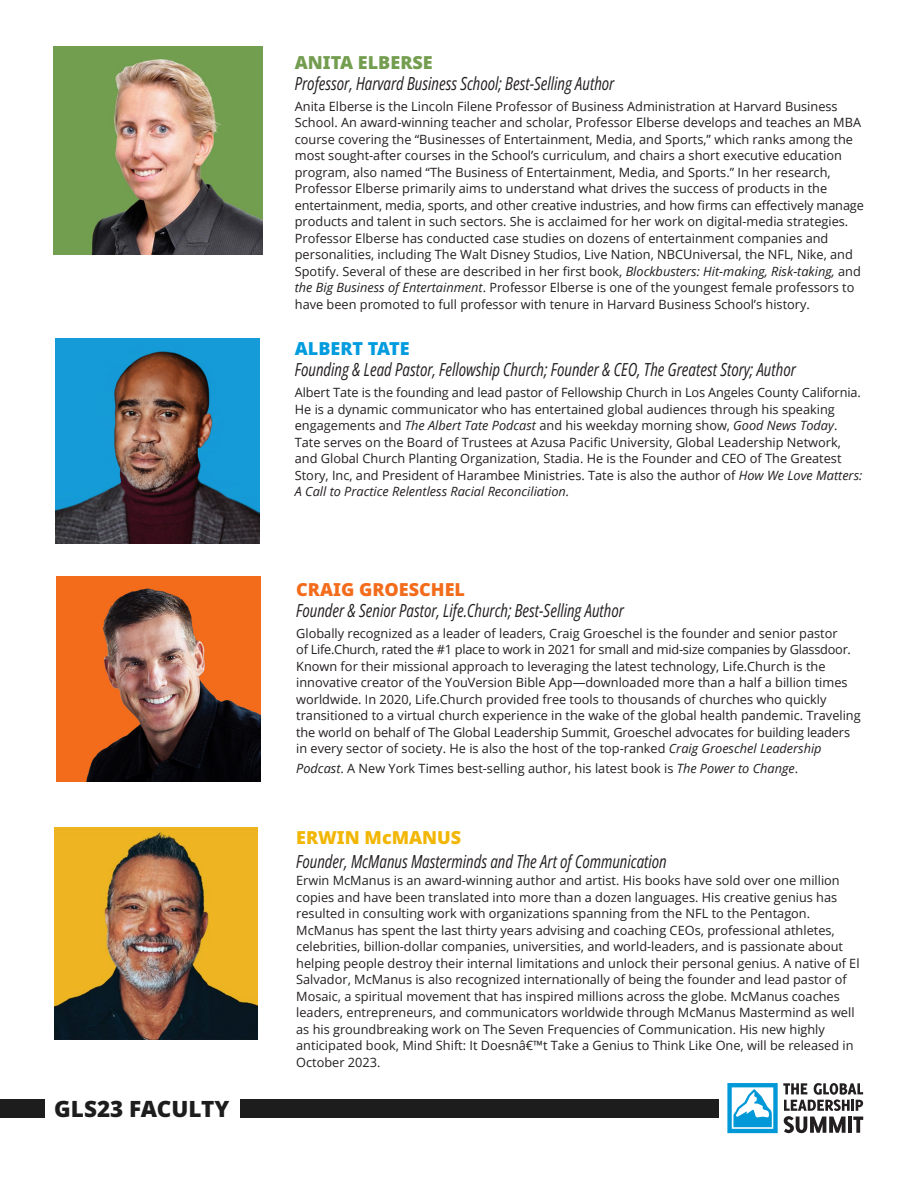
<style>
.page{position:relative;width:918px;height:1188px;background:#fff}
.page>*{position:absolute;margin:0;border:0;box-sizing:border-box;transform-origin:0 0}
.t1{font:900 22.5px "Noto Sans";color:#1d1d1d}
.t2{font:italic semi-condensed 18px/21px "Open Sans";color:#231f20;scale:.85 1}
.t3{font:12.75px/16.5px "Open Sans";color:#231f20}
.s1{font-family:"Noto Sans";font-weight:900;font-style:normal;font-stretch:normal;color:#739d4f}
.s2{font-style:italic}
.s3{font-family:"Noto Sans";font-weight:900;font-style:normal;font-stretch:normal;color:#009cde}
.s4{font-family:"Noto Sans";font-weight:900;font-style:normal;font-stretch:normal;color:#f36c1c}
.s5{font-family:"Noto Sans";font-weight:900;font-style:normal;font-stretch:normal;color:#f2b706}
</style>
<div class="page">
<img style="left:55px;top:339px;width:205px;height:204px">
<img style="left:56px;top:577px;width:204px;height:204px">
<div style="left:240px;top:1099px;width:478px;height:18px;background:#1d1d1d"></div>
<div style="left:0;top:1099px;width:45px;height:18px;background:#1d1d1d"></div>
<svg style="left:727px;top:1083px;width:136px;height:50px"></svg>
<img style="left:54px;top:46px;width:208px;height:209px">
<img style="left:54px;top:828px;width:204px;height:211px">
<p class="t1" style="left:54px;top:1091px;width:177px">GLS23 FACULTY</p>
<p class="t2" style="left:295px;top:51px;width:377px"><span class="s1">ANITA ELBERSE<br></span>Professor, Harvard Business School; Best-Selling Author</p>
<p class="t3" style="left:295px;top:97px;width:571px">Anita Elberse is the Lincoln Filene Professor of Business Administration at Harvard Business School. An award-winning teacher and scholar, Professor Elberse develops and teaches an MBA course covering the “Businesses of Entertainment, Media, and Sports,” which ranks among the most sought-after courses in the School’s curriculum, and chairs a short executive education program, also named “The Business of Entertainment, Media, and Sports.” In her research, Professor Elberse primarily aims to understand what drives the success of products in the entertainment, media, sports, and other creative industries, and how firms can effectively manage products and talent in such sectors. She is acclaimed for her work on digital-media strategies.<br>Professor Elberse has conducted case studies on dozens of entertainment companies and personalities, including The Walt Disney Studios, Live Nation, NBCUniversal, the NFL, Nike, and Spotify. Several of these are described in her first book, <span class="s2">Blockbusters: Hit-making, Risk-taking,</span> and <span class="s2">the Big Business of Entertainment</span>. Professor Elberse is one of the youngest female professors to have been promoted to full professor with tenure in Harvard Business School’s history.</p>
<p class="t2" style="left:295px;top:338px;width:591px"><span class="s3">ALBERT TATE<br></span>Founding &amp; Lead Pastor, Fellowship Church; Founder &amp; CEO, The Greatest Story; Author</p>
<p class="t3" style="left:295px;top:384px;width:569px">Albert Tate is the founding and lead pastor of Fellowship Church in Los Angeles County California.<br>He is a dynamic communicator who has entertained global audiences through his speaking engagements and <span class="s2">The Albert Tate Podcast</span> and his weekday morning show, <span class="s2">Good News Today</span>.<br>Tate serves on the Board of Trustees at Azusa Pacific University, Global Leadership Network, and Global Church Planting Organization, Stadia. He is the Founder and CEO of The Greatest Story, Inc, and President of Harambee Ministries. Tate is also the author of <span class="s2">How We Love Matters:<br>A Call to Practice Relentless Racial Reconciliation.</span></p>
<p class="t2" style="left:296px;top:578px;width:387px"><span class="s4">CRAIG GROESCHEL<br></span>Founder &amp; Senior Pastor, Life.Church; Best-Selling Author</p>
<p class="t3" style="left:296px;top:625px;width:566px">Globally recognized as a leader of leaders, Craig Groeschel is the founder and senior pastor<br>of Life.Church, rated the #1 place to work in 2021 for small and mid-size companies by Glassdoor.<br>Known for their missional approach to leveraging the latest technology, Life.Church is the innovative creator of the YouVersion Bible App—downloaded more than a half a billion times worldwide. In 2020, Life.Church provided free tools to thousands of churches who quickly transitioned to a virtual church experience in the wake of the global health pandemic. Traveling the world on behalf of The Global Leadership Summit, Groeschel advocates for building leaders in every sector of society. He is also the host of the top-ranked <span class="s2">Craig Groeschel Leadership</span></p>
<p class="t3" style="left:296px;top:759px;width:503px"><span class="s2">Podcast</span>. A New York Times best-selling author, his latest book is <span class="s2">The Power to Change</span>.</p>
<p class="t2" style="left:296px;top:826px;width:437px;line-height:23.2px"><span class="s5">ERWIN McMANUS<br></span>Founder, McManus Masterminds and The Art of Communication</p>
<p class="t3" style="left:296px;top:872px;width:565px">Erwin McManus is an award-winning author and artist. His books have sold over one million copies and have been translated into more than a dozen languages. His creative genius has resulted in consulting work with organizations spanning from the NFL to the Pentagon.<br>McManus has spent the last thirty years advising and coaching CEOs, professional athletes, celebrities, billion-dollar companies, universities, and world-leaders, and is passionate about helping people destroy their internal limitations and unlock their personal genius. A native of El Salvador, McManus is also recognized internationally of being the founder and lead pastor of Mosaic, a spiritual movement that has inspired millions across the globe. McManus coaches leaders, entrepreneurs, and communicators worldwide through McManus Mastermind as well as his groundbreaking work on The Seven Frequencies of Communication. His new highly anticipated book, Mind Shift: It Doesnâ€™t Take a Genius to Think Like One, will be released in October 2023.</p>
</div>
